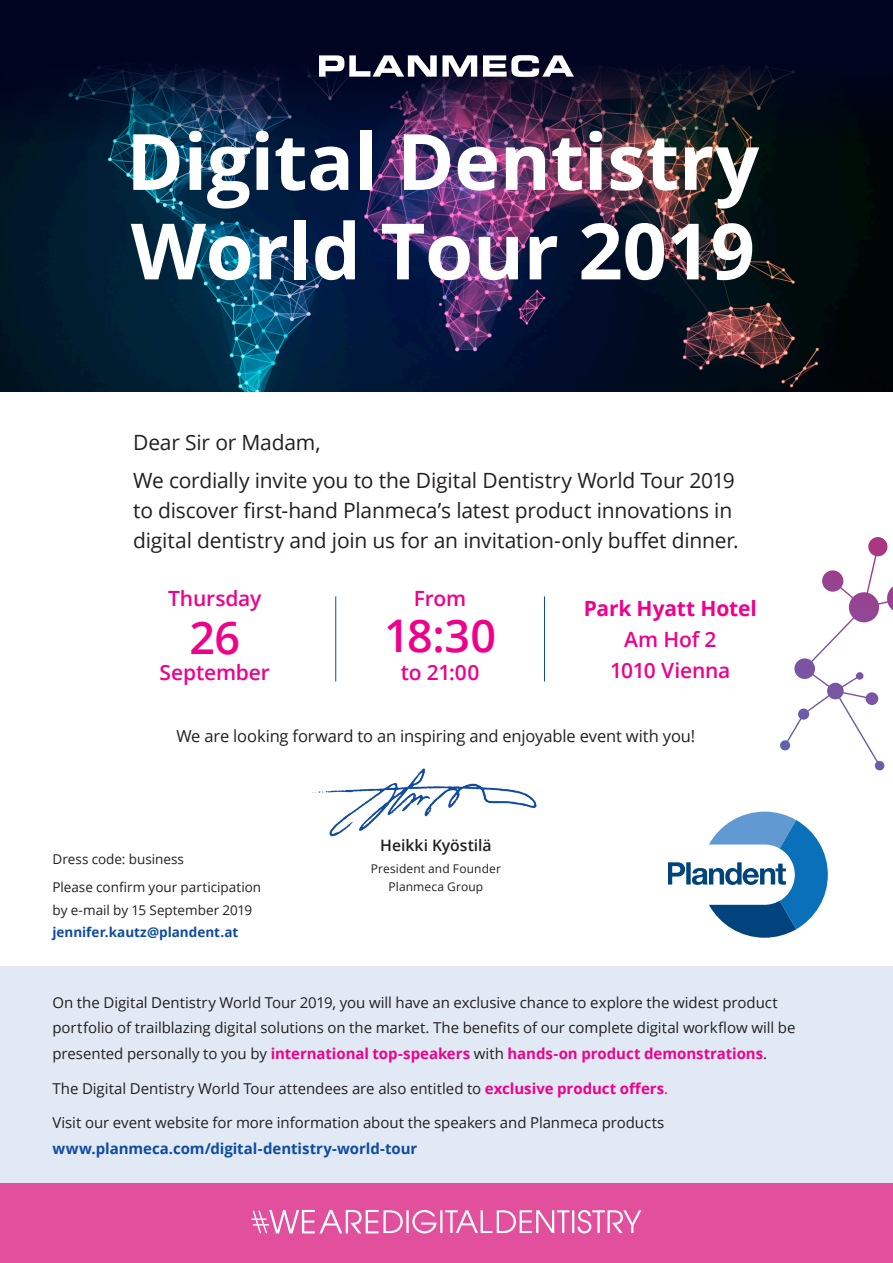
<style>
.page{position:relative;width:893px;height:1263px;background:#fff}
.page>*{position:absolute;margin:0;border:0;box-sizing:border-box;transform-origin:0 0}
.t1{font:700 77.85px/89.6px "Open Sans";letter-spacing:-.005em;color:#fff}
.t2{font:600 45px "Open Sans";color:#ed028c}
.t3{font:21px/38.5px "Open Sans";letter-spacing:-.01em;color:#231f20}
.t4{font:600 21px/31px "Open Sans";letter-spacing:-.01em;color:#ed028c;text-align:center}
.t5{font:700 21px "Open Sans";letter-spacing:-.01em;color:#ed028c}
.t6{font:16.5px "Open Sans";letter-spacing:-.01em;color:#231f20}
.t7{font:600 15.75px "Open Sans";color:#231f20}
.t8{font:15px/25.5px "Open Sans";letter-spacing:-.005em;color:#231f20}
.t9{font:700 15px "Open Sans";letter-spacing:-.005em;color:#0f4ca0}
.t10{font:13.5px/28.5px "Open Sans";color:#231f20}
.t11{font:700 13.5px "Open Sans";color:#0f4ca0}
.t12{font:12px/17.5px "Open Sans";letter-spacing:.01em;color:#231f20;text-align:center}
.s1{font-weight:700;color:#ed028c}
.s2{color:#ed028c}
</style>
<div class="page">
<div style="left:0;top:966px;width:893px;height:297px;background:#e1e9f4"></div>
<div style="left:0;top:1183px;width:893px;height:80px;background:#e2509d"></div>
<svg style="left:252px;top:1209px;width:389px;height:25px"></svg>
<img style="left:0;top:144px;width:893px;height:247px">
<svg style="left:0;top:0;width:893px;height:144px;background:#0b0f2a"></svg>
<svg style="left:319px;top:55px;width:158px;height:22px"></svg>
<svg style="left:483px;top:55px;width:91px;height:22px"></svg>
<svg style="left:668px;top:812px;width:160px;height:126px"></svg>
<svg style="left:780px;top:537px;width:113px;height:233px"></svg>
<img style="left:312px;top:768px;width:225px;height:69px">
<hr style="left:335px;top:596px;width:1px;height:85px;background:#0f4ca0">
<hr style="left:544px;top:596px;width:1px;height:85px;background:#0f4ca0">
<h1 class="t1" style="left:126px;top:115px;width:634px">Digital Dentistry<br>World Tour 2019</h1>
<h3 class="t3" style="left:133px;top:422px;width:603px">Dear Sir or Madam,<br>We cordially invite you to the Digital Dentistry World Tour 2019</h3>
<h3 class="t3" style="left:133px;top:495px;width:607px;line-height:30px">to discover first-hand Planmeca’s latest product innovations in digital dentistry and join us for an invitation-only buffet dinner.</h3>
<h3 class="t4" style="left:168px;top:582px;width:95px">Thursday</h3>
<h2 class="t2" style="left:189px;top:606px;width:52px">26</h2>
<h3 class="t4" style="left:160px;top:656px;width:112px">September</h3>
<h3 class="t4" style="left:414px;top:582px;width:54px">From</h3>
<h2 class="t2" style="left:384px;top:605px;width:113px">18:30</h2>
<h3 class="t4" style="left:401px;top:656px;width:80px">to 21:00</h3>
<h3 class="t5" style="left:584px;top:593px;width:174px">Park Hyatt Hotel</h3>
<h3 class="t4" style="left:610px;top:623px;width:122px">Am Hof 2<br>1010 Vienna</h3>
<p class="t6" style="left:176px;top:725px;width:520px">We are looking forward to an inspiring and enjoyable event with you!</p>
<p class="t10" style="left:52px;top:844px;width:210px">Dress code: business<br>Please confirm your participation</p>
<p class="t10" style="left:52px;top:895px;width:201px">by e-mail by 15 September 2019</p>
<p class="t11" style="left:52px;top:923px;width:188px">jennifer.kautz@plandent.at</p>
<p class="t7" style="left:380px;top:835px;width:113px">Heikki Kyöstilä</p>
<p class="t12" style="left:371px;top:860px;width:132px">President and Founder<br>Planmeca Group</p>
<p class="t8" style="left:52px;top:989px;width:744px">On the Digital Dentistry World Tour 2019, you will have an exclusive chance to explore the widest product portfolio of trailblazing digital solutions on the market. The benefits of our complete digital workflow will be presented personally to you by <span class="s1">international top-speakers</span> with <span class="s1">hands-on product demonstrations</span>.</p>
<p class="t8" style="left:52px;top:1075px;width:617px">The Digital Dentistry World Tour attendees are also entitled to <span class="s1">exclusive product offers</span><span class="s2">.</span></p>
<p class="t8" style="left:52px;top:1110px;width:613px">Visit our event website for more information about the speakers and Planmeca products</p>
<p class="t9" style="left:52px;top:1138px;width:366px">www.planmeca.com/digital-dentistry-world-tour</p>
</div>
